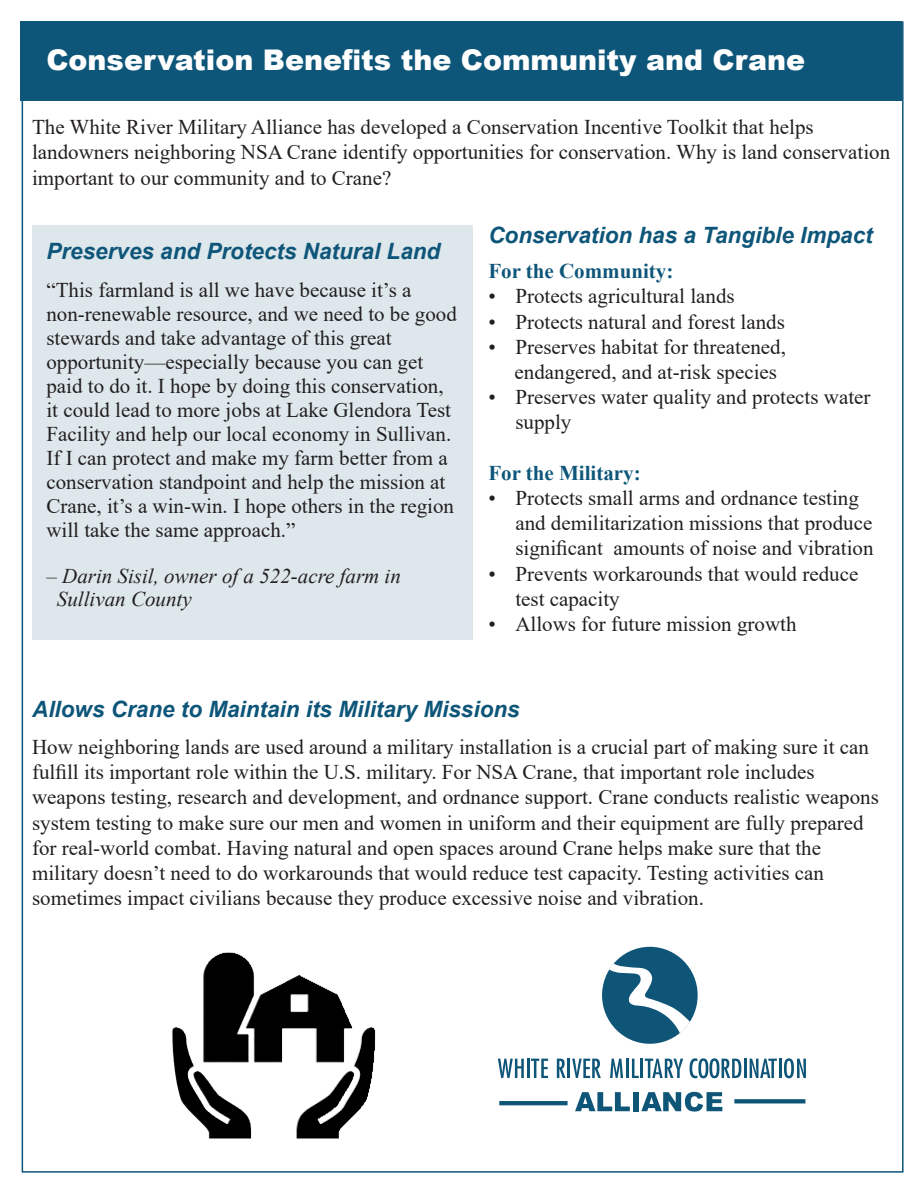
<style>
.page{position:relative;width:918px;height:1188px;background:#fff}
.page>*{position:absolute;margin:0;border:0;box-sizing:border-box;transform-origin:0 0}
.t1{font:900 28.5px "Arial";color:#fff}
.t2{font:italic 700 22.5px "Arial";color:#0e5679}
.t3{font:21px/25.2px "Times New Roman";color:#231f20}
.t4{font:italic 21px "Times New Roman";color:#231f20}
.t5{font:700 21px "Times New Roman";color:#0e5679}
</style>
<div class="page">
<div style="left:20px;top:22px;width:882px;height:79px;background:#0e5679"></div>
<div style="left:32px;top:225px;width:440px;height:415px;background:#dde7ec"></div>
<svg style="left:602px;top:947px;width:96px;height:97px"></svg>
<svg style="left:498px;top:1059px;width:50px;height:19px"></svg>
<svg style="left:557px;top:1059px;width:9px;height:19px"></svg>
<hr style="left:567px;top:1059px;width:3px;height:19px;background:#0f5578">
<svg style="left:572px;top:1059px;width:29px;height:19px"></svg>
<svg style="left:610px;top:1059px;width:29px;height:19px"></svg>
<hr style="left:640px;top:1059px;width:3px;height:19px;background:#0f5578">
<svg style="left:645px;top:1059px;width:38px;height:19px"></svg>
<svg style="left:690px;top:1058px;width:51px;height:20px"></svg>
<hr style="left:744px;top:1059px;width:3px;height:19px;background:#0f5578">
<svg style="left:750px;top:1058px;width:56px;height:20px"></svg>
<svg style="left:575px;top:1092px;width:55px;height:19px"></svg>
<div style="left:633px;top:1092px;width:6px;height:19px;background:#0f5578"></div>
<svg style="left:641px;top:1092px;width:81px;height:20px"></svg>
<hr style="left:499px;top:1101px;width:69px;height:4px;background:#0f5578">
<svg style="left:734px;top:1099px;width:71px;height:4px"></svg>
<img style="left:203px;top:953px;width:167px;height:171px">
<p class="t1" style="left:46px;top:39px;width:760px">Conservation Benefits the Community and Crane</p>
<p class="t3" style="left:32px;top:114px;width:783px">The White River Military Alliance has developed a Conservation Incentive Toolkit that helps</p>
<p class="t3" style="left:32px;top:139px;width:860px">landowners neighboring NSA Crane identify opportunities for conservation. Why is land conservation important to our community and to Crane?</p>
<p class="t2" style="left:46px;top:236px;width:395px">Preserves and Protects Natural Land</p>
<p class="t3" style="left:46px;top:276px;width:367px">“This farmland is all we have because it’s a</p>
<p class="t3" style="left:46px;top:301px;width:412px;line-height:24px">non-renewable resource, and we need to be good stewards and take advantage of this great</p>
<p class="t3" style="left:46px;top:349px;width:409px;line-height:24px">opportunity—especially because you can get paid to do it. I hope by doing this conservation, it could lead to more jobs at Lake Glendora Test Facility and help our local economy in Sullivan.<br>If I can protect and make my farm better from a conservation standpoint and help the mission at Crane, it’s a win-win. I hope others in the region will take the same approach.”</p>
<p class="t4" style="left:46px;top:562px;width:356px">– Darin Sisil, owner of a 522-acre farm in</p>
<p class="t4" style="left:57px;top:584px;width:136px">Sullivan County</p>
<p class="t2" style="left:488px;top:220px;width:386px">Conservation has a Tangible Impact</p>
<p class="t5" style="left:488px;top:256px;width:187px">For the Community:</p>
<p class="t3" style="left:488px;top:283px;width:248px">• Protects agricultural lands</p>
<p class="t3" style="left:488px;top:308px;width:298px">• Protects natural and forest lands</p>
<p class="t3" style="left:488px;top:334px;width:299px">• Preserves habitat for threatened,</p>
<p class="t3" style="left:515px;top:359px;width:264px">endangered, and at-risk species</p>
<p class="t3" style="left:515px;top:384px;width:357px;text-indent:-27px">• Preserves water quality and protects water supply</p>
<p class="t5" style="left:488px;top:458px;width:154px">For the Military:</p>
<p class="t3" style="left:515px;top:485px;width:360px;text-indent:-27px">• Protects small arms and ordnance testing and demilitarization missions that produce significant amounts of noise and vibration</p>
<p class="t3" style="left:515px;top:560px;width:344px;text-indent:-27px">• Prevents workarounds that would reduce test capacity</p>
<p class="t3" style="left:488px;top:611px;width:310px">• Allows for future mission growth</p>
<p class="t2" style="left:32px;top:694px;width:489px">Allows Crane to Maintain its Military Missions</p>
<p class="t3" style="left:32px;top:734px;width:838px">How neighboring lands are used around a military installation is a crucial part of making sure it can fulfill its important role within the U.S. military. For NSA Crane, that important role includes</p>
<p class="t3" style="left:32px;top:784px;width:848px">weapons testing, research and development, and ordnance support. Crane conducts realistic weapons system testing to make sure our men and women in uniform and their equipment are fully prepared for real-world combat. Having natural and open spaces around Crane helps make sure that the</p>
<p class="t3" style="left:32px;top:860px;width:793px">military doesn’t need to do workarounds that would reduce test capacity. Testing activities can</p>
<p class="t3" style="left:32px;top:885px;width:673px">sometimes impact civilians because they produce excessive noise and vibration.</p>
</div>
